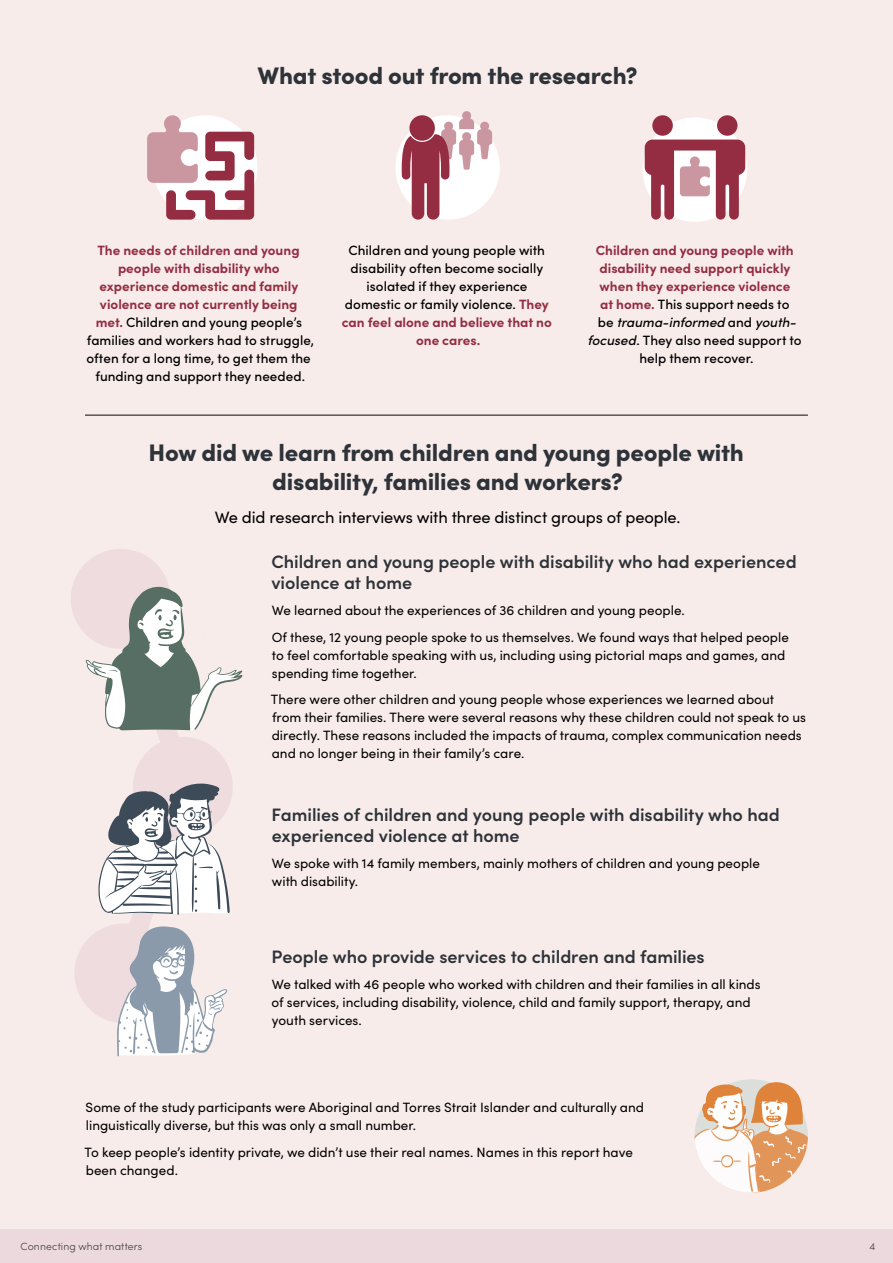
<style>
.page{position:relative;width:893px;height:1263px;background:#f8ecea}
.page>*{position:absolute;margin:0;border:0;box-sizing:border-box;transform-origin:0 0}
.t1{font:900 24px/28.5px "Sofia Pro";letter-spacing:-.01em;color:#2d3339;text-align:center}
.H3_v2{font:600 18px/21px "Sofia Pro";color:#2d3339}
.Body_paragraph{font:16.5px "Sofia Pro";letter-spacing:-.01em;color:#000}
.Body_paragraph-2{font:13.5px/18px "Sofia Pro";color:#000}
.Key_message{font:500 13.5px/18px "Sofia Pro";color:#000;text-align:center}
.Key_message-2{font:700 13.5px/18px "Sofia Pro";color:#952d42;text-align:center}
.t2{font:300 10.5px "Sofia Pro";letter-spacing:.01em;color:#414042}
.s1{font-weight:700;color:#952d42}
.s2{font-weight:500;color:#000}
.s3{font-weight:500;font-style:italic;color:#000}
</style>
<div class="page">
<div style="left:0;top:1229px;width:893px;height:34px;background:#ecd9dd"></div>
<svg style="left:71px;top:549px;width:162px;height:474px"></svg>
<svg style="left:694px;top:1081px;width:114px;height:112px"></svg>
<div style="left:643px;top:117px;width:104px;height:105px;background:#fff;border-radius:50%"></div>
<div style="left:652px;top:115px;width:21px;height:21px;background:#952d42;border-radius:50%"></div>
<div style="left:717px;top:115px;width:20px;height:21px;background:#952d42;border-radius:50%"></div>
<svg style="left:645px;top:140px;width:100px;height:80px"></svg>
<svg style="left:147px;top:115px;width:107px;height:105px;background:#d3a8b0"></svg>
<div style="left:395px;top:115px;width:105px;height:105px;background:#fff;border-radius:50%"></div>
<svg style="left:402px;top:111px;width:90px;height:109px"></svg>
<div style="left:409px;top:115px;width:26px;height:26px;background:#952d42;border-radius:50%"></div>
<svg style="left:85px;top:586px;width:157px;height:146px"></svg>
<svg style="left:117px;top:926px;width:111px;height:131px"></svg>
<svg style="left:94px;top:783px;width:136px;height:132px"></svg>
<hr style="left:85px;top:414px;width:723px;height:2px;background:#000">
<h2 class="t1" style="left:258px;top:59px;width:382px">What stood out from the research?</h2>
<p class="Key_message" style="left:86px;top:241px;width:229px"><span class="s1">The needs of children and young people with disability who experience domestic and family violence are not currently being met.</span> Children and young people’s families and workers had to struggle, often for a long time, to get them the funding and support they needed.</p>
<p class="Key_message" style="left:342px;top:241px;width:212px">Children and young people with disability often become socially isolated if they experience domestic or family violence. <span class="s1">They can feel alone and believe that no one cares.</span></p>
<p class="Key_message-2" style="left:587px;top:240px;width:216px">Children and young people with disability need support quickly when they experience violence<br>at home. <span class="s2">This support needs to<br>be</span> <span class="s3">trauma-informed</span> <span class="s2">and</span> <span class="s3">youth&shy;focused</span><span class="s2">. They also need support to help them recover.</span></p>
<h2 class="t1" style="left:149px;top:437px;width:597px">How did we learn from children and young people with disability, families and workers?</h2>
<p class="Body_paragraph" style="left:215px;top:505px;width:467px">We did research interviews with three distinct groups of people.</p>
<p class="H3_v2" style="left:271px;top:550px;width:527px">Children and young people with disability who had experienced violence at home</p>
<p class="Body_paragraph-2" style="left:272px;top:601px;width:415px">We learned about the experiences of 36 children and young people.</p>
<p class="Body_paragraph-2" style="left:272px;top:627px;width:519px">Of these, 12 young people spoke to us themselves. We found ways that helped people to feel comfortable speaking with us, including using pictorial maps and games, and spending time together.</p>
<p class="Body_paragraph-2" style="left:271px;top:690px;width:536px">There were other children and young people whose experiences we learned about from their families. There were several reasons why these children could not speak to us directly. These reasons included the impacts of trauma, complex communication needs and no longer being in their family’s care.</p>
<p class="H3_v2" style="left:272px;top:803px;width:510px">Families of children and young people with disability who had experienced violence at home</p>
<p class="Body_paragraph-2" style="left:272px;top:854px;width:490px">We spoke with 14 family members, mainly mothers of children and young people with disability.</p>
<p class="H3_v2" style="left:272px;top:945px;width:435px">People who provide services to children and families</p>
<p class="Body_paragraph-2" style="left:272px;top:975px;width:491px">We talked with 46 people who worked with children and their families in all kinds of services, including disability, violence, child and family support, therapy, and youth services.</p>
<p class="Body_paragraph-2" style="left:86px;top:1098px;width:560px">Some of the study participants were Aboriginal and Torres Strait Islander and culturally and linguistically diverse, but this was only a small number.</p>
<p class="Body_paragraph-2" style="left:85px;top:1142px;width:550px">To keep people’s identity private, we didn’t use their real names. Names in this report have been changed.</p>
<p class="t2" style="left:21px;top:1238px;width:123px">Connecting what matters</p>
<p class="t2" style="left:869px;top:1238px;width:7px">4</p>
</div>
